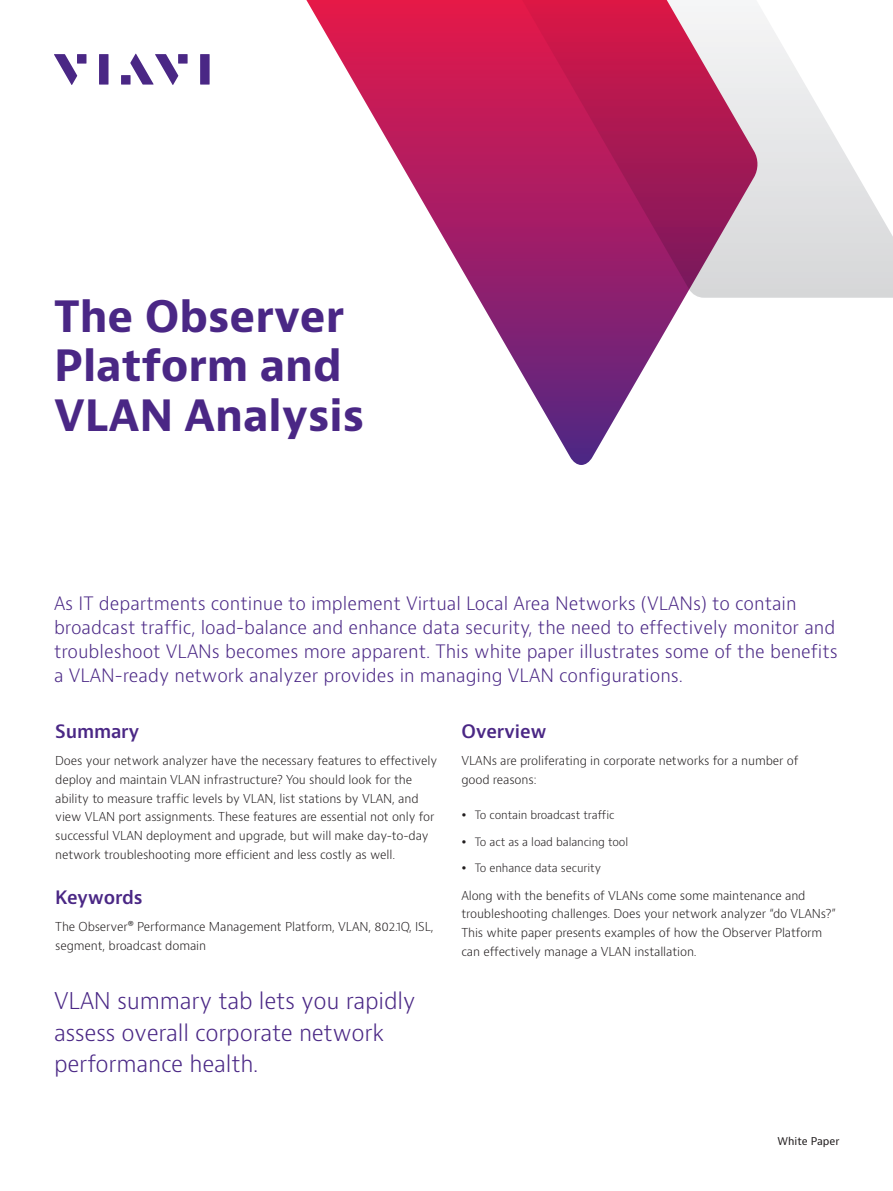
<style>
.page{position:relative;width:893px;height:1191px;background:#fff}
.page>*{position:absolute;margin:0;border:0;box-sizing:border-box;transform-origin:0 0}
.t1{font:700 42px/49.5px "Bernino Sans";color:#4a2785}
.t2{font:300 22.5px/31.5px "Bernino Sans";letter-spacing:-.01em;color:#4a2785}
.t3{font:300 18px/24px "Bernino Sans";color:#4a2785}
.t4{font:600 18px "Bernino Sans";letter-spacing:-.01em;color:#4a2785}
.t5{font:300 12px/18.8px "Bernino Sans";letter-spacing:-.01em;color:#231f20}
.t6{font:300 11.25px "Bernino Sans";letter-spacing:-.01em;color:#231f20}
.t7{font:10.5px "Bernino Sans";color:#231f20}
</style>
<div class="page">
<svg style="left:306px;top:0;width:379px;height:465px"></svg>
<svg style="left:508px;top:1px;width:14px;height:297px;background:#b91b5c"></svg>
<svg style="left:522px;top:1px;width:371px;height:297px"></svg>
<svg style="left:54px;top:54px;width:23px;height:31px"></svg>
<div style="left:77px;top:54px;width:9px;height:10px;background:#4a2785"></div>
<div style="left:99px;top:54px;width:10px;height:31px;background:#4a2785"></div>
<div style="left:178px;top:54px;width:10px;height:10px;background:#4a2785"></div>
<div style="left:200px;top:54px;width:10px;height:31px;background:#4a2785"></div>
<svg style="left:130px;top:54px;width:48px;height:31px"></svg>
<div style="left:121px;top:75px;width:10px;height:10px;background:#4a2785"></div>
<h1 class="t1" style="left:54px;top:292px;width:312px">The Observer<br>Platform and<br>VLAN Analysis</h1>
<p class="t3" style="left:54px;top:592px;width:785px">As IT departments continue to implement Virtual Local Area Networks (VLANs) to contain broadcast traffic, load-balance and enhance data security, the need to effectively monitor and troubleshoot VLANs becomes more apparent. This white paper illustrates some of the benefits a VLAN-ready network analyzer provides in managing VLAN configurations.</p>
<h3 class="t4" style="left:55px;top:719px;width:86px">Summary</h3>
<p class="t5" style="left:55px;top:751px;width:383px">Does your network analyzer have the necessary features to effectively deploy and maintain VLAN infrastructure? You should look for the ability to measure traffic levels by VLAN, list stations by VLAN, and view VLAN port assignments. These features are essential not only for successful VLAN deployment and upgrade, but will make day-to-day network troubleshooting more efficient and less costly as well.</p>
<h3 class="t4" style="left:55px;top:886px;width:89px">Keywords</h3>
<p class="t5" style="left:55px;top:918px;width:380px">The Observer® Performance Management Platform, VLAN, 802.1Q, ISL, segment, broadcast domain</p>
<h3 class="t4" style="left:461px;top:719px;width:87px">Overview</h3>
<p class="t5" style="left:461px;top:751px;width:339px">VLANs are proliferating in corporate networks for a number of good reasons:</p>
<p class="t6" style="left:475px;top:808px;width:141px">To contain broadcast traffic</p>
<p class="t6" style="left:475px;top:834px;width:155px">To act as a load balancing tool</p>
<p class="t6" style="left:475px;top:861px;width:128px">To enhance data security</p>
<p class="t5" style="left:461px;top:886px;width:376px">Along with the benefits of VLANs come some maintenance and troubleshooting challenges. Does your network analyzer “do VLANs?” This white paper presents examples of how the Observer Platform can effectively manage a VLAN installation.</p>
<h2 class="t2" style="left:54px;top:985px;width:363px">VLAN summary tab lets you rapidly assess overall corporate network performance health.</h2>
<p class="t7" style="left:778px;top:1134px;width:63px">White Paper</p>
</div>
